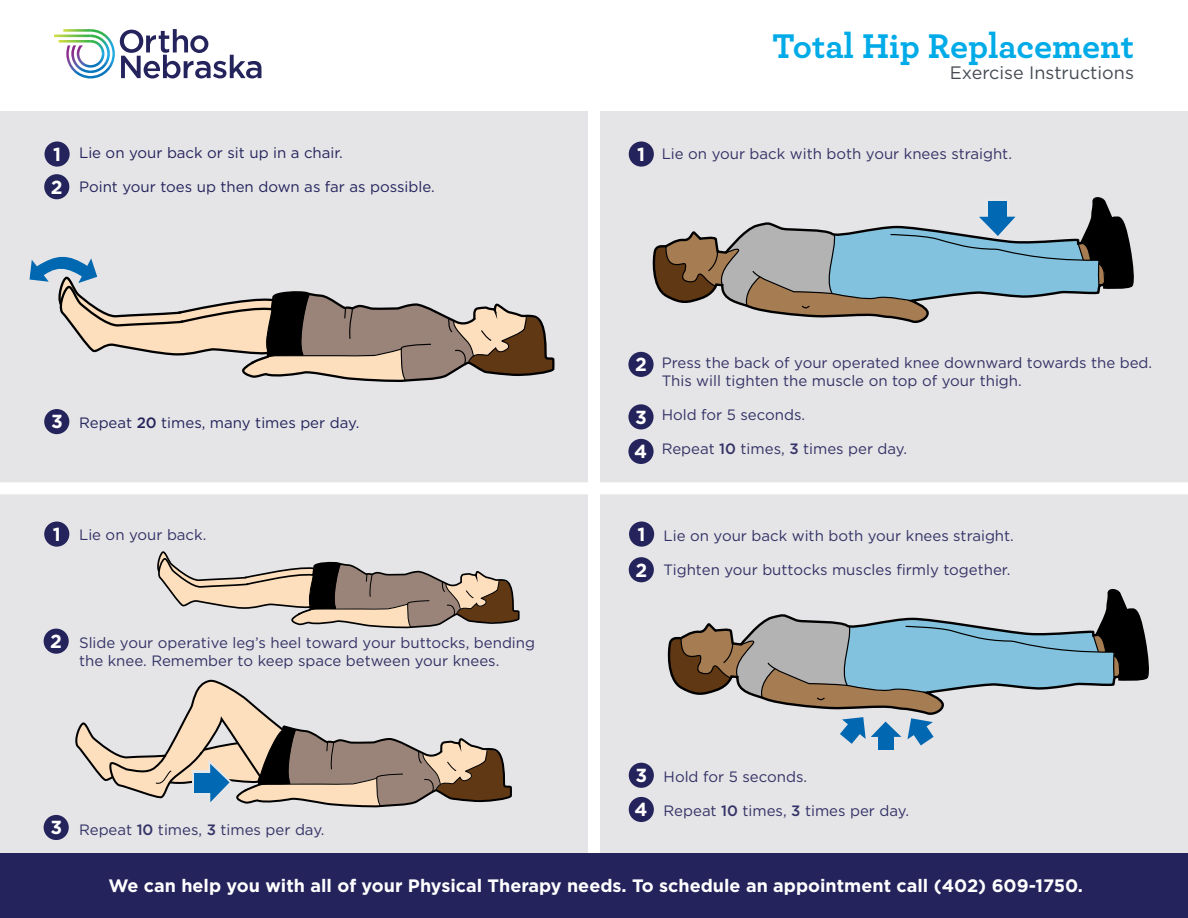
<style>
.page{position:relative;width:1188px;height:918px;background:#fff}
.page>*{position:absolute;margin:0;border:0;box-sizing:border-box;transform-origin:0 0}
.t1{font:700 36px "Archer";letter-spacing:-.005em;color:#00abe7}
.t2{font:700 18.9px "Gotham";color:#fff}
.t3{font:700 18px "Gotham";color:#fff}
.t4{font:18px "Gotham";color:#464b54}
.Body_Bullets{font:15px/18px "Gotham";color:#343266}
.Body_Bullets-2{font:15px "Gotham";color:#24235c}
.s1{font-weight:500}
</style>
<div class="page">
<div style="left:0;top:111px;width:1188px;height:742px;background:#e5e5e7"></div>
<div style="left:0;top:482px;width:1188px;height:12px;background:#fff"></div>
<div style="left:588px;top:108px;width:12px;height:810px;background:#fff"></div>
<div style="left:878px;top:736px;width:16px;height:13px;background:#0067b0"></div>
<svg style="left:668px;top:590px;width:480px;height:155px"></svg>
<svg style="left:157px;top:551px;width:363px;height:77px"></svg>
<svg style="left:653px;top:198px;width:480px;height:124px"></svg>
<svg style="left:54px;top:29px;width:207px;height:50px"></svg>
<div style="left:43px;top:140px;width:28px;height:28px;background:#24235c;border-radius:50%"></div>
<div style="left:42px;top:138px;width:31px;height:32px;border:3px solid #e5e5e7;border-radius:50%"></div>
<div style="left:43px;top:173px;width:28px;height:28px;background:#24235c;border-radius:50%"></div>
<div style="left:41px;top:171px;width:31px;height:31px;border:3px solid #e5e5e7;border-radius:50%"></div>
<div style="left:43px;top:408px;width:28px;height:28px;background:#24235c;border-radius:50%"></div>
<div style="left:41px;top:406px;width:31px;height:31px;border:3px solid #e5e5e7;border-radius:50%"></div>
<div style="left:0;top:853px;width:1188px;height:65px;background:#24235c"></div>
<div style="left:627px;top:140px;width:28px;height:28px;background:#24235c;border-radius:50%"></div>
<div style="left:626px;top:138px;width:31px;height:32px;border:3px solid #e5e5e7;border-radius:50%"></div>
<div style="left:627px;top:350px;width:28px;height:28px;background:#24235c;border-radius:50%"></div>
<div style="left:625px;top:349px;width:32px;height:31px;border:3px solid #e5e5e7;border-radius:50%"></div>
<div style="left:627px;top:403px;width:28px;height:28px;background:#24235c;border-radius:50%"></div>
<div style="left:625px;top:401px;width:32px;height:31px;border:3px solid #e5e5e7;border-radius:50%"></div>
<div style="left:627px;top:437px;width:28px;height:28px;background:#24235c;border-radius:50%"></div>
<div style="left:625px;top:436px;width:32px;height:31px;border:3px solid #e5e5e7;border-radius:50%"></div>
<div style="left:43px;top:520px;width:28px;height:28px;background:#24235c;border-radius:50%"></div>
<div style="left:41px;top:519px;width:31px;height:31px;border:3px solid #e5e5e7;border-radius:50%"></div>
<div style="left:42px;top:627px;width:28px;height:28px;background:#24235c;border-radius:50%"></div>
<div style="left:41px;top:626px;width:31px;height:31px;border:3px solid #e5e5e7;border-radius:50%"></div>
<div style="left:42px;top:813px;width:28px;height:29px;background:#24235c;border-radius:50%"></div>
<div style="left:41px;top:812px;width:31px;height:31px;border:3px solid #e5e5e7;border-radius:50%"></div>
<div style="left:628px;top:520px;width:28px;height:28px;background:#24235c;border-radius:50%"></div>
<div style="left:626px;top:519px;width:31px;height:31px;border:3px solid #e5e5e7;border-radius:50%"></div>
<div style="left:627px;top:556px;width:28px;height:28px;background:#24235c;border-radius:50%"></div>
<div style="left:626px;top:554px;width:31px;height:31px;border:3px solid #e5e5e7;border-radius:50%"></div>
<div style="left:627px;top:761px;width:28px;height:28px;background:#24235c;border-radius:50%"></div>
<div style="left:626px;top:760px;width:31px;height:31px;border:3px solid #e5e5e7;border-radius:50%"></div>
<div style="left:627px;top:795px;width:28px;height:29px;background:#24235c;border-radius:50%"></div>
<div style="left:626px;top:794px;width:31px;height:31px;border:3px solid #e5e5e7;border-radius:50%"></div>
<svg style="left:75px;top:681px;width:436px;height:126px"></svg>
<svg style="left:30px;top:256px;width:525px;height:126px"></svg>
<p class="t2" style="left:53px;top:142px;width:9px">1</p>
<p class="t2" style="left:51px;top:174px;width:13px">2</p>
<p class="Body_Bullets-2" style="left:79px;top:143px;width:265px">Lie on your back or sit up in a chair.</p>
<p class="Body_Bullets-2" style="left:79px;top:177px;width:357px">Point your toes up then down as far as possible.</p>
<p class="t1" style="left:772px;top:17px;width:363px">Total Hip Replacement</p>
<p class="t4" style="left:950px;top:62px;width:186px">Exercise Instructions</p>
<p class="t2" style="left:637px;top:142px;width:9px">1</p>
<p class="Body_Bullets" style="left:662px;top:144px;width:352px">Lie on your back with both your knees straight.</p>
<p class="t2" style="left:51px;top:409px;width:13px">3</p>
<p class="Body_Bullets-2" style="left:79px;top:413px;width:282px">Repeat <span class="s1">20</span> times, many times per day.</p>
<p class="t2" style="left:635px;top:352px;width:13px">2</p>
<p class="t2" style="left:635px;top:404px;width:13px">3</p>
<p class="t2" style="left:634px;top:439px;width:15px">4</p>
<p class="Body_Bullets" style="left:662px;top:354px;width:492px">Press the back of your operated knee downward towards the bed.<br>This will tighten the muscle on top of your thigh.</p>
<p class="Body_Bullets" style="left:662px;top:405px;width:145px">Hold for 5 seconds.</p>
<p class="Body_Bullets" style="left:662px;top:439px;width:247px">Repeat <span class="s1">10</span> times, <span class="s1">3</span> times per day.</p>
<p class="t2" style="left:53px;top:522px;width:9px">1</p>
<p class="Body_Bullets" style="left:79px;top:525px;width:129px">Lie on your back.</p>
<p class="t2" style="left:638px;top:522px;width:9px">1</p>
<p class="t2" style="left:635px;top:557px;width:13px">2</p>
<p class="Body_Bullets" style="left:664px;top:526px;width:352px">Lie on your back with both your knees straight.</p>
<p class="Body_Bullets" style="left:664px;top:560px;width:348px">Tighten your buttocks muscles firmly together.</p>
<p class="t2" style="left:50px;top:629px;width:13px">2</p>
<p class="Body_Bullets" style="left:79px;top:633px;width:458px">Slide your operative leg’s heel toward your buttocks, bending the knee. Remember to keep space between your knees.</p>
<p class="t2" style="left:51px;top:815px;width:13px">3</p>
<p class="Body_Bullets" style="left:79px;top:820px;width:247px">Repeat <span class="s1">10</span> times, <span class="s1">3</span> times per day.</p>
<p class="t2" style="left:636px;top:763px;width:13px">3</p>
<p class="t2" style="left:634px;top:797px;width:15px">4</p>
<p class="Body_Bullets" style="left:664px;top:767px;width:145px">Hold for 5 seconds.</p>
<p class="Body_Bullets" style="left:664px;top:801px;width:247px">Repeat <span class="s1">10</span> times, <span class="s1">3</span> times per day.</p>
<p class="t3" style="left:108px;top:873px;width:976px">We can help you with all of your Physical Therapy needs. To schedule an appointment call (402) 609-1750.</p>
</div>
